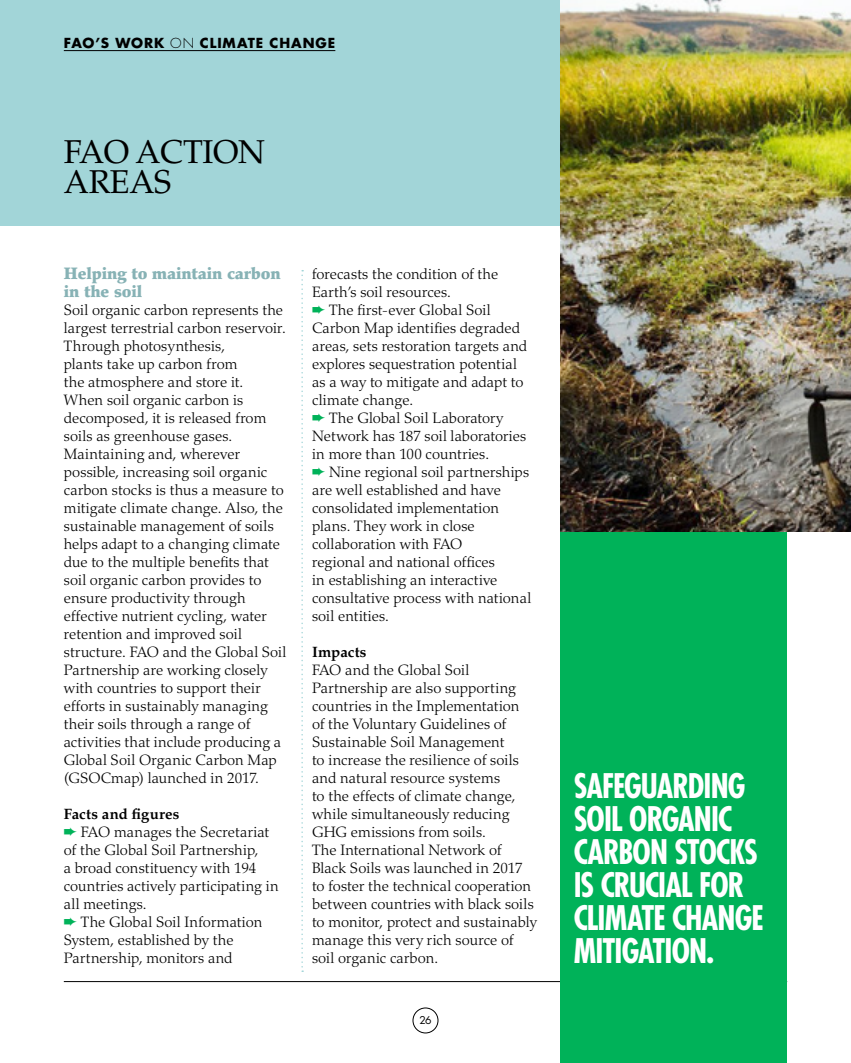
<style>
.page{position:relative;width:851px;height:1063px;background:#fff}
.page>*{position:absolute;margin:0;border:0;box-sizing:border-box;transform-origin:0 0}
.t1{font:700 condensed 33px/33px "Futura Std";letter-spacing:-.03em;color:#fff;scale:.95 1}
.t2{font:33px/30px "Palatino LT Std";letter-spacing:-.01em;color:#000}
.t3{font:900 16.5px/18px "Palatino LT Std";letter-spacing:-.01em;color:#87b2b5}
.t4{font:300 15px/18px "Palatino LT Std";letter-spacing:.005em;color:#000}
.t5{font:700 15px "Palatino LT Std";letter-spacing:.005em;color:#000}
.t6{font:700 13.5px "Futura Std";letter-spacing:.07em;color:#000}
.t7{font:10.5px "Futura Std";color:#000}
.s1{font-weight:300}
.s2{font-weight:700}
.s3{color:#00b259}
</style>
<div class="page">
<div style="left:412px;top:1008px;width:26px;height:25px;border:1px solid #000;border-radius:50%"></div>
<hr style="left:64px;top:981px;width:723px;height:1px;background:#000">
<div style="left:0;top:0;width:850px;height:225px;background:#a2d5d8"></div>
<div style="left:560px;top:531px;width:227px;height:532px;background:#00b259"></div>
<img style="left:560px;top:0;width:290px;height:531px">
<svg style="left:301px;top:270px;width:2px;height:702px"></svg>
<hr style="left:64px;top:50px;width:271px;height:1px;background:#000">
<p class="t6" style="left:64px;top:34px;width:273px">FAO’S WORK <span class="s1">ON</span> CLIMATE CHANGE</p>
<h1 class="t2" style="left:64px;top:137px;width:203px">FAO ACTION<br>AREAS</h1>
<p class="t3" style="left:64px;top:265px;width:218px">Helping to maintain carbon in the soil</p>
<p class="t4" style="left:64px;top:301px;width:224px">Soil organic carbon represents the largest terrestrial carbon reservoir.<br>Through photosynthesis,<br>plants take up carbon from<br>the atmosphere and store it.<br>When soil organic carbon is decomposed, it is released from soils as greenhouse gases.<br>Maintaining and, wherever possible, increasing soil organic carbon stocks is thus a measure to mitigate climate change. Also, the sustainable management of soils helps adapt to a changing climate due to the multiple benefits that soil organic carbon provides to ensure productivity through effective nutrient cycling, water retention and improved soil structure. FAO and the Global Soil<br>Partnership are working closely with countries to support their efforts in sustainably managing their soils through a range of activities that include producing a<br>Global Soil Organic Carbon Map (GSOCmap) launched in 2017.</p>
<p class="t4" style="left:64px;top:805px;width:216px"><span class="s2">Facts and figures<br></span><span class="s3">➨</span> FAO manages the Secretariat of the Global Soil Partnership,<br>a broad constituency with 194 countries actively participating in all meetings.<br><span class="s3">➨</span> The Global Soil Information<br>System, established by the<br>Partnership, monitors and</p>
<p class="t4" style="left:312px;top:265px;width:221px">forecasts the condition of the<br>Earth’s soil resources.<br><span class="s3">➨</span> The first-ever Global Soil<br>Carbon Map identifies degraded areas, sets restoration targets and explores sequestration potential as a way to mitigate and adapt to climate change.<br><span class="s3">➨</span> The Global Soil Laboratory<br>Network has 187 soil laboratories in more than 100 countries.<br><span class="s3">➨</span> Nine regional soil partnerships are well established and have consolidated implementation plans. They work in close collaboration with FAO<br>regional and national offices<br>in establishing an interactive consultative process with national soil entities.</p>
<p class="t5" style="left:312px;top:643px;width:56px">Impacts</p>
<p class="t4" style="left:312px;top:661px;width:226px">FAO and the Global Soil<br>Partnership are also supporting countries in the Implementation<br>of the Voluntary Guidelines of<br>Sustainable Soil Management<br>to increase the resilience of soils and natural resource systems<br>to the effects of climate change, while simultaneously reducing<br>GHG emissions from soils.<br>The International Network of<br>Black Soils was launched in 2017 to foster the technical cooperation between countries with black soils to monitor, protect and sustainably manage this very rich source of soil organic carbon.</p>
<p class="t7" style="left:419px;top:1014px;width:14px">26</p>
<h1 class="t1" style="left:573px;top:770px;width:202px">SAFEGUARDING<br>SOIL ORGANIC<br>CARBON STOCKS<br>IS CRUCIAL FOR<br>CLIMATE CHANGE<br>MITIGATION.</h1>
</div>
